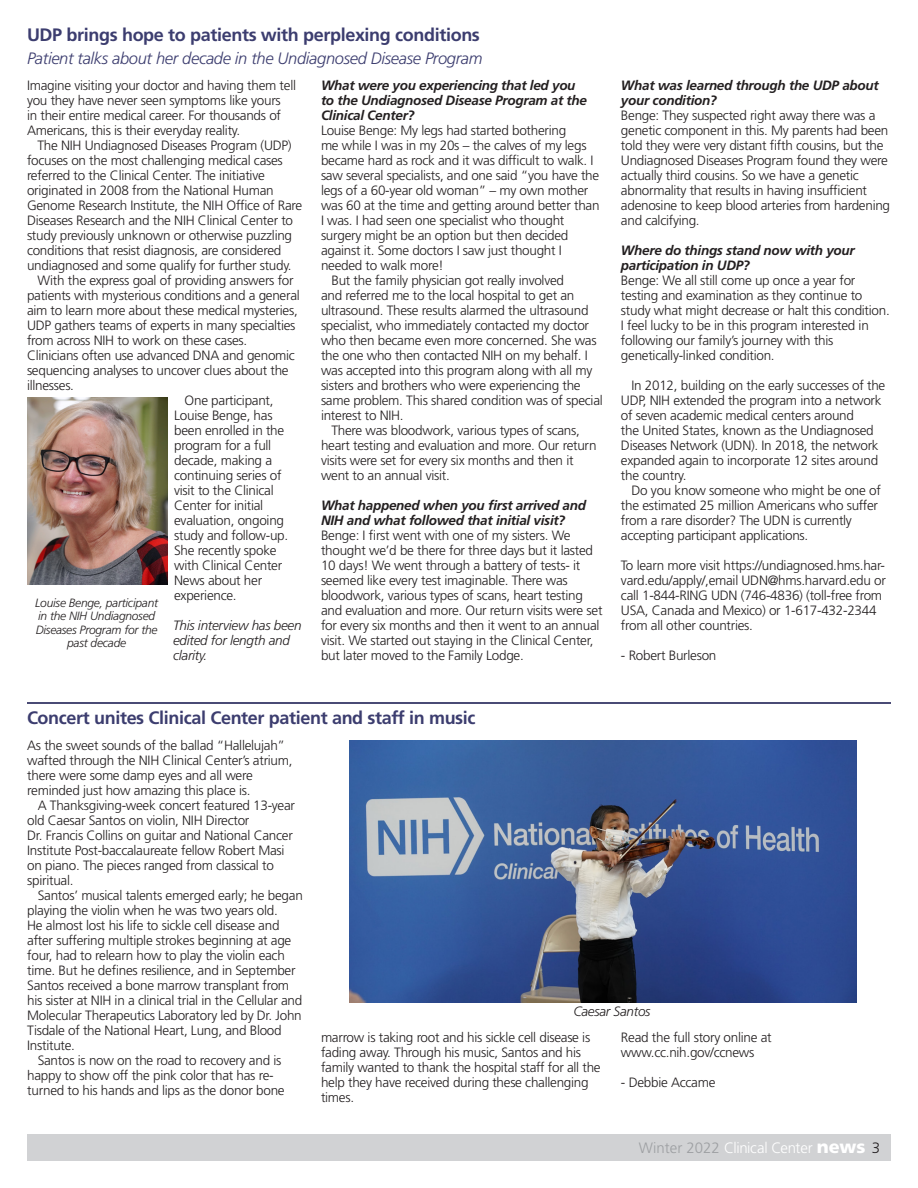
<style>
.page{position:relative;width:918px;height:1188px;background:#fff}
.page>*{position:absolute;margin:0;border:0;box-sizing:border-box;transform-origin:0 0}
.t1{font:700 18px "Frutiger LT Std";letter-spacing:-.02em;color:#3c3d6f}
.t2{font:italic 300 16.5px "Frutiger LT Std";letter-spacing:-.02em;color:#3c3d6f}
.t3{font:300 15px "Frutiger LT Std";color:#fff}
.t4{font:300 13.5px/15px "Frutiger LT Std";letter-spacing:-.02em;color:#231f20}
.t5{font:italic 700 13.5px/15px "Frutiger LT Std";letter-spacing:-.02em;color:#231f20}
.t6{font:italic 300 13.5px/15px "Frutiger LT Std";letter-spacing:-.02em;color:#231f20}
.t7{font:italic 300 12px/13.5px "Frutiger LT Std";letter-spacing:-.02em;color:#231f20;text-align:center}
.s1{color:#9d9fa2}
.s2{font-weight:900;font-size:18px}
.s3{color:#231f20}
</style>
<div class="page">
<hr style="left:27px;top:703px;width:864px;height:1px;background:#4a4b75">
<img style="left:27px;top:397px;width:140px;height:188px">
<img style="left:350px;top:740px;width:506px;height:263px">
<div style="left:27px;top:1134px;width:864px;height:27px;background:#d1d2d4"></div>
<h1 class="t1" style="left:27px;top:24px;width:454px">UDP brings hope to patients with perplexing conditions</h1>
<p class="t2" style="left:27px;top:49px;width:457px">Patient talks about her decade in the Undiagnosed Disease Program</p>
<p class="t4" style="left:27px;top:78px;width:271px">Imagine visiting your doctor and having them tell you they have never seen symptoms like yours<br>in their entire medical career. For thousands of Americans, this is their everyday reality.</p>
<p class="t4" style="left:27px;top:138px;width:277px;text-indent:10px">The NIH Undiagnosed Diseases Program (UDP) focuses on the most challenging medical cases referred to the Clinical Center. The initiative originated in 2008 from the National Human Genome Research Institute, the NIH Offce of Rare Diseases Research and the NIH Clinical Center to study previously unknown or otherwise puzzling conditions that resist diagnosis, are considered undiagnosed and some qualify for further study.</p>
<p class="t4" style="left:27px;top:273px;width:274px;text-indent:10px">With the express goal of providing answers for patients with mysterious conditions and a general aim to learn more about these medical mysteries, UDP gathers teams of experts in many specialties from across NIH to work on these cases.<br>Clinicians often use advanced DNA and genomic sequencing analyses to uncover clues about the illnesses.</p>
<p class="t4" style="left:174px;top:393px;width:116px;text-indent:11px">One participant,<br>Louise Benge, has been enrolled in the program for a full decade, making a continuing series of visit to the Clinical<br>Center for initial evaluation, ongoing study and follow-up.<br>She recently spoke with Clinical Center<br>News about her experience.</p>
<p class="t6" style="left:173px;top:618px;width:130px">This interview has been edited for length and clarity.</p>
<p class="t5" style="left:321px;top:78px;width:268px">What were you experiencing that led you to the Undiagnosed Disease Program at the<br>Clinical Center?</p>
<p class="t4" style="left:321px;top:123px;width:280px">Louise Benge: My legs had started bothering<br>me while I was in my 20s – the calves of my legs became hard as rock and it was diffcult to walk. I saw several specialists, and one said “you have the legs of a 60-year old woman” – my own mother was 60 at the time and getting around better than I was. I had seen one specialist who thought surgery might be an option but then decided against it. Some doctors I saw just thought I needed to walk more!</p>
<p class="t4" style="left:321px;top:273px;width:283px;text-indent:10px">But the family physician got really involved<br>and referred me to the local hospital to get an ultrasound. These results alarmed the ultrasound specialist, who immediately contacted my doctor who then became even more concerned. She was the one who then contacted NIH on my behalf. I was accepted into this program along with all my sisters and brothers who were experiencing the same problem. This shared condition was of special interest to NIH.</p>
<p class="t4" style="left:321px;top:423px;width:277px;text-indent:10px">There was bloodwork, various types of scans, heart testing and evaluation and more. Our return visits were set for every six months and then it went to an annual visit.</p>
<p class="t5" style="left:321px;top:498px;width:267px">What happened when you frst arrived and<br>NIH and what followed that initial visit?</p>
<p class="t4" style="left:321px;top:528px;width:283px">Benge: I frst went with one of my sisters. We thought we’d be there for three days but it lasted 10 days! We went through a battery of tests- it seemed like every test imaginable. There was bloodwork, various types of scans, heart testing and evaluation and more. Our return visits were set for every six months and then it went to an annual visit. We started out staying in the Clinical Center, but later moved to the Family Lodge.</p>
<p class="t7" style="left:35px;top:596px;width:124px">Louise Benge, participant in the NIH Undiagnosed<br>Diseases Program for the past decade</p>
<p class="t5" style="left:621px;top:78px;width:259px">What was learned through the UDP about your condition?</p>
<p class="t4" style="left:621px;top:108px;width:271px">Benge: They suspected right away there was a genetic component in this. My parents had been told they were very distant ffth cousins, but the Undiagnosed Diseases Program found they were actually third cousins. So we have a genetic abnormality that results in having insuffcient adenosine to keep blood arteries from hardening and calcifying.</p>
<p class="t5" style="left:621px;top:243px;width:235px">Where do things stand now with your participation in UDP?</p>
<p class="t4" style="left:621px;top:273px;width:270px">Benge: We all still come up once a year for testing and examination as they continue to study what might decrease or halt this condition.<br>I feel lucky to be in this program interested in following our family’s journey with this genetically-linked condition.</p>
<p class="t4" style="left:621px;top:378px;width:266px;text-indent:11px">In 2012, building on the early successes of the UDP, NIH extended the program into a network of seven academic medical centers around<br>the United States, known as the Undiagnosed Diseases Network (UDN). In 2018, the network expanded again to incorporate 12 sites around the country.</p>
<p class="t4" style="left:621px;top:483px;width:261px;text-indent:11px">Do you know someone who might be one of the estimated 25 million Americans who suffer from a rare disorder? The UDN is currently accepting participant applications.</p>
<p class="t4" style="left:621px;top:558px;width:267px">To learn more visit https://undiagnosed.hms.har&shy;vard.edu/apply/,email UDN@hms.harvard.edu or call 1-844-RING UDN (746-4836) (toll-free from USA, Canada and Mexico) or 1-617-432-2344 from all other countries.</p>
<p class="t4" style="left:621px;top:648px;width:97px">- Robert Burleson</p>
<p class="t1" style="left:27px;top:707px;width:450px">Concert unites Clinical Center patient and staff in music</p>
<p class="t4" style="left:27px;top:738px;width:267px">As the sweet sounds of the ballad “Hallelujah” wafted through the NIH Clinical Center’s atrium, there were some damp eyes and all were reminded just how amazing this place is.</p>
<p class="t4" style="left:27px;top:798px;width:269px;text-indent:10px">A Thanksgiving-week concert featured 13-year old Caesar Santos on violin, NIH Director<br>Dr. Francis Collins on guitar and National Cancer Institute Post-baccalaureate fellow Robert Masi on piano. The pieces ranged from classical to spiritual.</p>
<p class="t4" style="left:27px;top:888px;width:277px;text-indent:11px">Santos’ musical talents emerged early; he began playing the violin when he was two years old.<br>He almost lost his life to sickle cell disease and after suffering multiple strokes beginning at age four, had to relearn how to play the violin each time. But he defnes resilience, and in September Santos received a bone marrow transplant from his sister at NIH in a clinical trial in the Cellular and Molecular Therapeutics Laboratory led by Dr. John Tisdale of the National Heart, Lung, and Blood</p>
<p class="t6" style="left:573px;top:1004px;width:79px">Caesar Santos</p>
<p class="t4" style="left:321px;top:1030px;width:271px">marrow is taking root and his sickle cell disease is</p>
<p class="t4" style="left:621px;top:1030px;width:152px">Read the full story online at</p>
<p class="t4" style="left:27px;top:1038px;width:49px">Institute.</p>
<p class="t4" style="left:321px;top:1045px;width:262px">fading away. Through his music, Santos and his</p>
<p class="t4" style="left:621px;top:1045px;width:135px">www.cc.nih.gov/ccnews</p>
<p class="t4" style="left:38px;top:1053px;width:245px">Santos is now on the road to recovery and is</p>
<p class="t4" style="left:321px;top:1060px;width:281px">family wanted to thank the hospital staff for all the</p>
<p class="t4" style="left:27px;top:1068px;width:248px">happy to show off the pink color that has re-</p>
<p class="t4" style="left:321px;top:1075px;width:269px">help they have received during these challenging</p>
<p class="t4" style="left:621px;top:1075px;width:96px">- Debbie Accame</p>
<p class="t4" style="left:27px;top:1083px;width:259px">turned to his hands and lips as the donor bone</p>
<p class="t4" style="left:321px;top:1090px;width:35px">times.</p>
<p class="t3" style="left:639px;top:1139px;width:243px"><span class="s1">Winter 2022</span> Clinical Center <span class="s2">news</span> <span class="s3">3</span></p>
</div>
